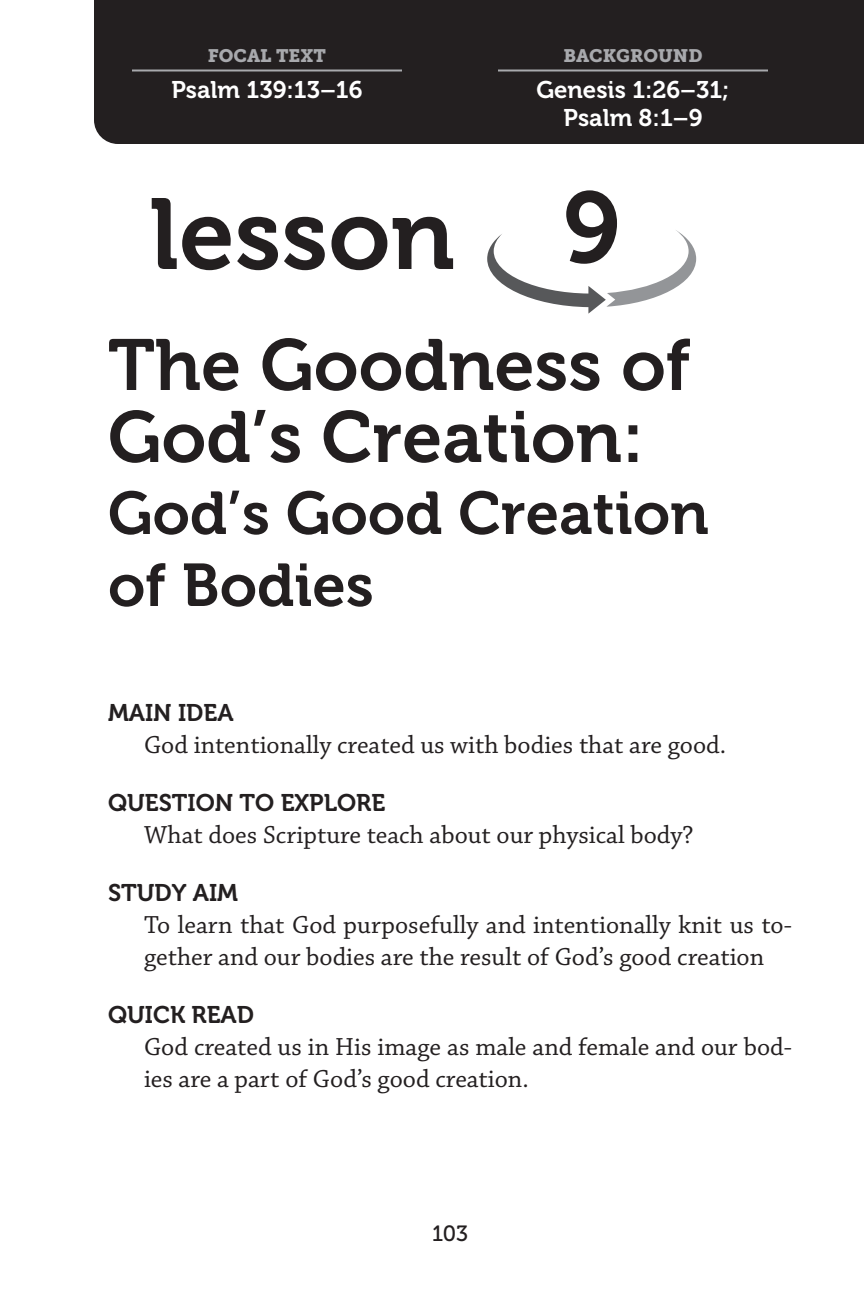
<style>
.page{position:relative;width:864px;height:1296px;background:#fff}
.page>*{position:absolute;margin:0;border:0;box-sizing:border-box;transform-origin:0 0}
.Lesson_No{font:100px "Museo 700";color:#231f20}
.Lesson_Title{font:72px/72px "Museo 700";color:#231f20}
.Lesson_Title-2{font:60px/72px "Museo 700";color:#231f20}
.Main_Idea_Text{font:26px/32px "Chaparral Pro";color:#231f20}
.Main_Idea_Head{font:24px "Museo 700";color:#231f20}
.Focal_Background_Text{font:24px/28px "Museo 700";color:#fff;text-align:center}
.t1{font:22px "Museo 500";color:#231f20}
.Focal_Background_Head{font:18px "Museo Slab 900";color:#a8a9ad}
</style>
<div class="page">
<div style="left:94px;top:0;width:770px;height:144px;background:#231f20"></div>
<svg style="left:487px;top:230px;width:209px;height:84px"></svg>
<hr style="left:132px;top:70px;width:270px;height:2px;background:#a8a9ad">
<hr style="left:498px;top:70px;width:270px;height:2px;background:#a8a9ad">
<p class="Focal_Background_Head" style="left:208px;top:45px;width:120px">FOCAL TEXT</p>
<p class="Focal_Background_Text" style="left:171px;top:76px;width:193px">Psalm 139:13–16</p>
<p class="Focal_Background_Head" style="left:563px;top:45px;width:141px">BACKGROUND</p>
<p class="Focal_Background_Text" style="left:536px;top:76px;width:195px">Genesis 1:26–31;<br>Psalm 8:1–9</p>
<p class="Lesson_No" style="left:150px;top:179px;width:307px">lesson</p>
<p class="Lesson_No" style="left:563px;top:172px;width:59px">9</p>
<p class="Lesson_Title" style="left:108px;top:330px;width:584px">The Goodness of<br>God’s Creation:</p>
<p class="Lesson_Title-2" style="left:108px;top:478px;width:602px">God’s Good Creation of Bodies</p>
<p class="Main_Idea_Head" style="left:108px;top:700px;width:127px">MAIN IDEA</p>
<p class="Main_Idea_Text" style="left:144px;top:730px;width:584px">God intentionally created us with bodies that are good.</p>
<p class="Main_Idea_Head" style="left:108px;top:790px;width:279px">QUESTION TO EXPLORE</p>
<p class="Main_Idea_Text" style="left:144px;top:820px;width:551px">What does Scripture teach about our physical body?</p>
<p class="Main_Idea_Head" style="left:108px;top:880px;width:132px">STUDY AIM</p>
<p class="Main_Idea_Text" style="left:144px;top:910px;width:650px">To learn that God purposefully and intentionally knit us to&shy;gether and our bodies are the result of God’s good creation</p>
<p class="Main_Idea_Head" style="left:108px;top:1002px;width:147px">QUICK READ</p>
<p class="Main_Idea_Text" style="left:144px;top:1032px;width:650px">God created us in His image as male and female and our bod&shy;ies are a part of God’s good creation.</p>
<p class="t1" style="left:432px;top:1221px;width:37px">103</p>
</div>
